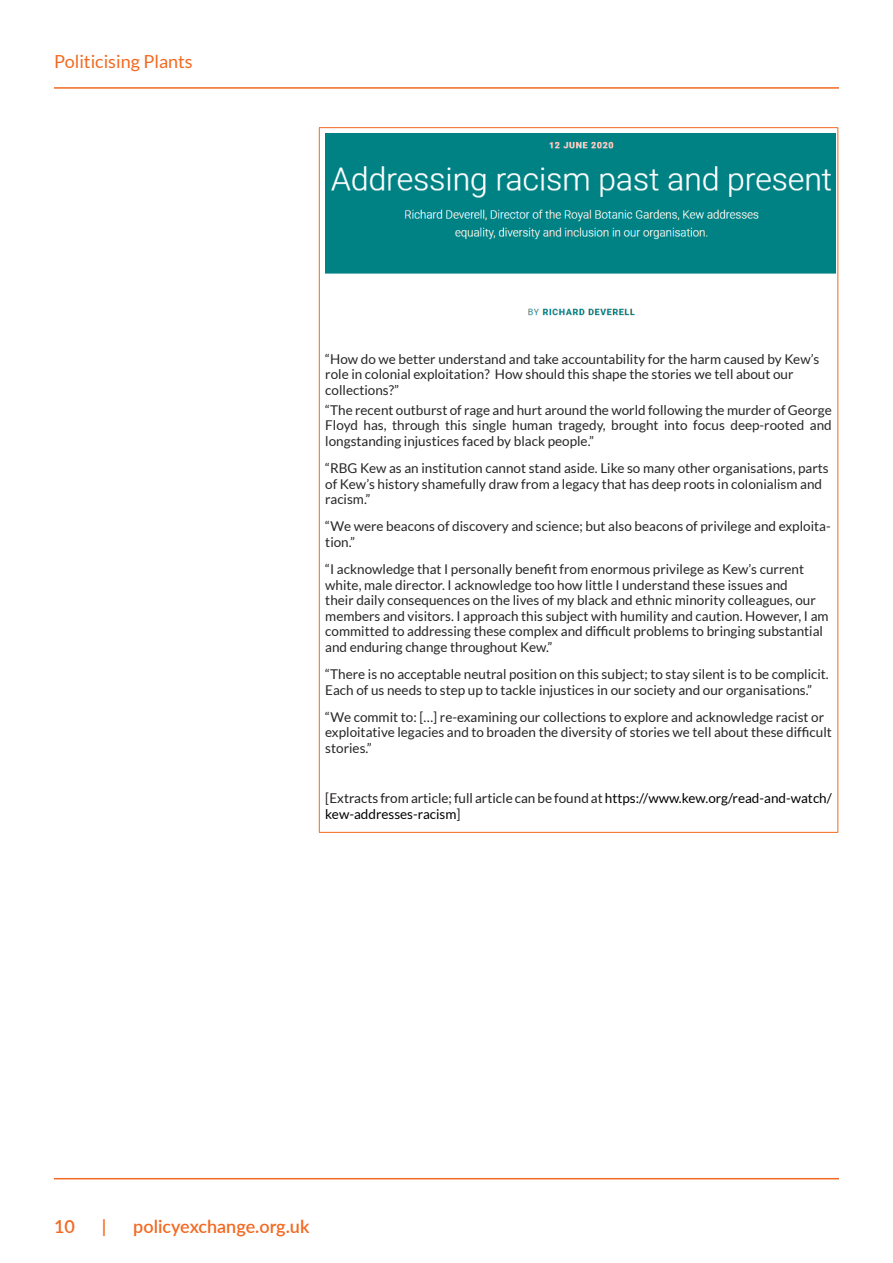
<style>
.page{position:relative;width:893px;height:1263px;background:#fff}
.page>*{position:absolute;margin:0;border:0;box-sizing:border-box;transform-origin:0 0}
.t1{font:600 18px "Lato";color:#f26921}
.t2{font:18px "Lato";color:#f26921}
.Normal__Web{font:13.5px/15.6px "Lato";color:#262626}
.t3{font:13.5px/15.5px "Lato";color:#000}
.s1{color:#231f20}
</style>
<div class="page">
<hr style="left:54px;top:87px;width:785px;height:2px;background:#f26921">
<hr style="left:54px;top:1178px;width:785px;height:1px;background:#f26921">
<hr style="left:319px;top:127px;width:519px;height:1px;background:#f26921">
<hr style="left:319px;top:128px;width:1px;height:704px;background:#f26921">
<hr style="left:837px;top:128px;width:1px;height:704px;background:#f26921">
<hr style="left:319px;top:832px;width:519px;height:1px;background:#f26921">
<img style="left:325px;top:134px;width:511px;height:182px">
<h1 class="t2" style="left:54px;top:52px;width:140px">Politicising Plants</h1>
<p class="Normal__Web" style="left:325px;top:351px;width:496px">“How do we better understand and take accountability for the harm caused by Kew’s role in colonial exploitation? How should this shape the stories we tell about our collections?”</p>
<p class="Normal__Web" style="left:325px;top:402px;width:508px;text-align:justify">“The recent outburst of rage and hurt around the world following the murder of George Floyd has, through this single human tragedy, brought into focus deep-rooted and longstanding injustices faced by black people.”</p>
<p class="Normal__Web" style="left:325px;top:460px;width:505px">“RBG Kew as an institution cannot stand aside. Like so many other organisations, parts of Kew’s history shamefully draw from a legacy that has deep roots in colonialism and racism.”</p>
<p class="Normal__Web" style="left:325px;top:518px;width:507px">“We were beacons of discovery and science; but also beacons of privilege and exploita&shy;tion.”</p>
<p class="Normal__Web" style="left:325px;top:561px;width:505px">“I acknowledge that I personally benefit from enormous privilege as Kew’s current white, male director. I acknowledge too how little I understand these issues and<br>their daily consequences on the lives of my black and ethnic minority colleagues, our members and visitors. I approach this subject with humility and caution. However, I am committed to addressing these complex and difficult problems to bringing substantial and enduring change throughout Kew.”</p>
<p class="Normal__Web" style="left:325px;top:666px;width:505px">“There is no acceptable neutral position on this subject; to stay silent is to be complicit.<br>Each of us needs to step up to tackle injustices in our society and our organisations.”</p>
<p class="Normal__Web" style="left:325px;top:709px;width:508px">“We commit to: […] re-examining our collections to explore and acknowledge racist or exploitative legacies and to broaden the diversity of stories we tell about these difficult stories.”</p>
<p class="t3" style="left:325px;top:790px;width:508px"><span class="s1">[Extracts from article; full article can be found at</span> https://www.kew.org/read-and-watch/ kew-addresses-racism<span class="s1">]</span></p>
<h1 class="t1" style="left:54px;top:1213px;width:22px">10</h1>
<h1 class="t1" style="left:102px;top:1213px;width:6px">|</h1>
<h1 class="t1" style="left:133px;top:1213px;width:178px">policyexchange.org.uk</h1>
</div>
